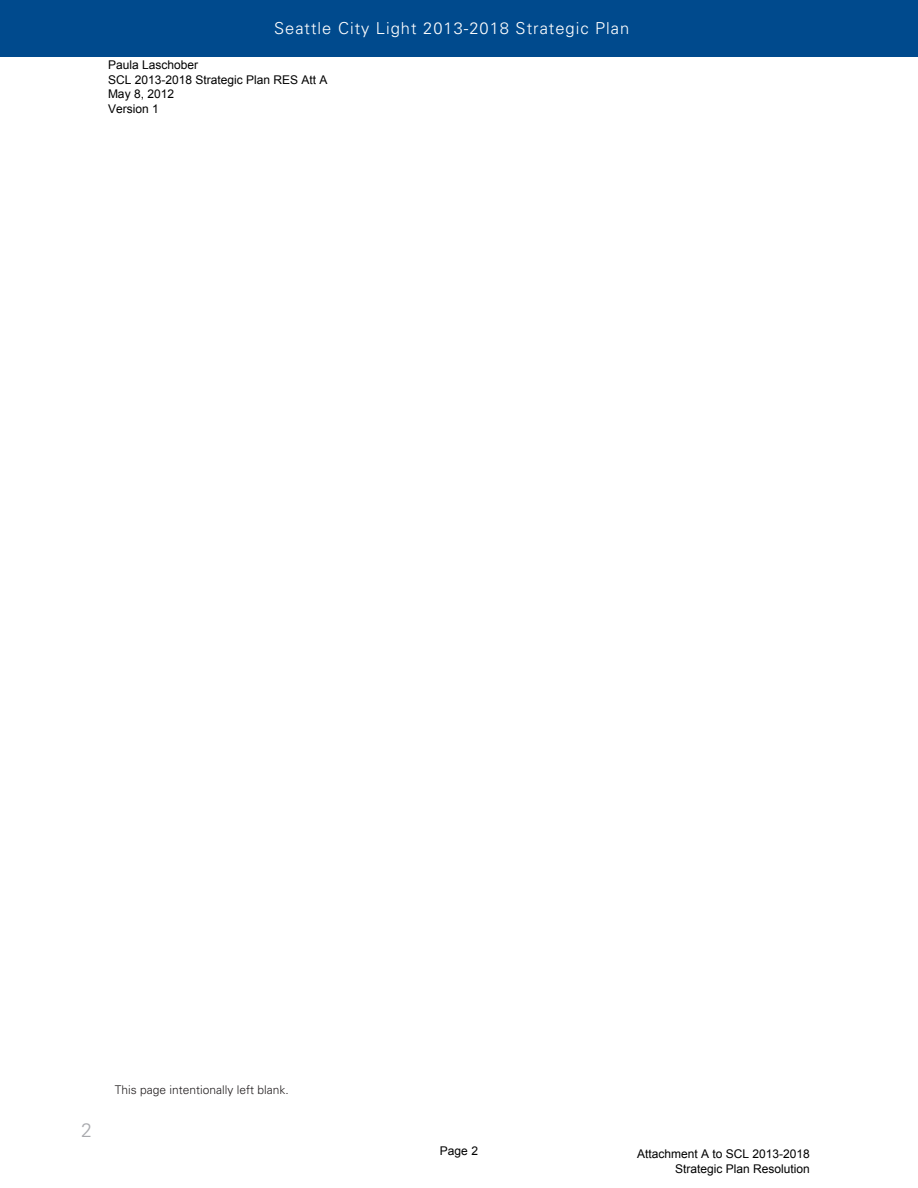
<style>
.page{position:relative;width:918px;height:1188px;background:#fff}
.page>*{position:absolute;margin:0;border:0;box-sizing:border-box;transform-origin:0 0}
.page_number{font:300 19.5px "Univers";color:#a8a9ad}
.t1{font:300 16.5px "Univers";letter-spacing:.06em;color:#fff}
.t2{font:12px/14.4px "Arial";color:#000}
.Sidebar_Text{font:300 12px "Univers";color:#231f20}
</style>
<div class="page">
<div style="left:0;top:0;width:918px;height:57px;background:#004a8d"></div>
<h2 class="t1" style="left:274px;top:18px;width:357px">Seattle City Light 2013-2018 Strategic Plan</h2>
<p class="t2" style="left:108px;top:58px;width:221px">Paula Laschober<br>SCL 2013-2018 Strategic Plan RES Att A<br>May 8, 2012<br>Version 1</p>
<p class="page_number" style="left:81px;top:1118px;width:12px">2</p>
<p class="Sidebar_Text" style="left:115px;top:1082px;width:176px">This page intentionally left blank.</p>
<p class="t2" style="left:440px;top:1144px;width:40px">Page 2</p>
<p class="t2" style="left:637px;top:1147px;width:174px;text-align:right">Attachment A to SCL 2013-2018<br>Strategic Plan Resolution</p>
</div>
